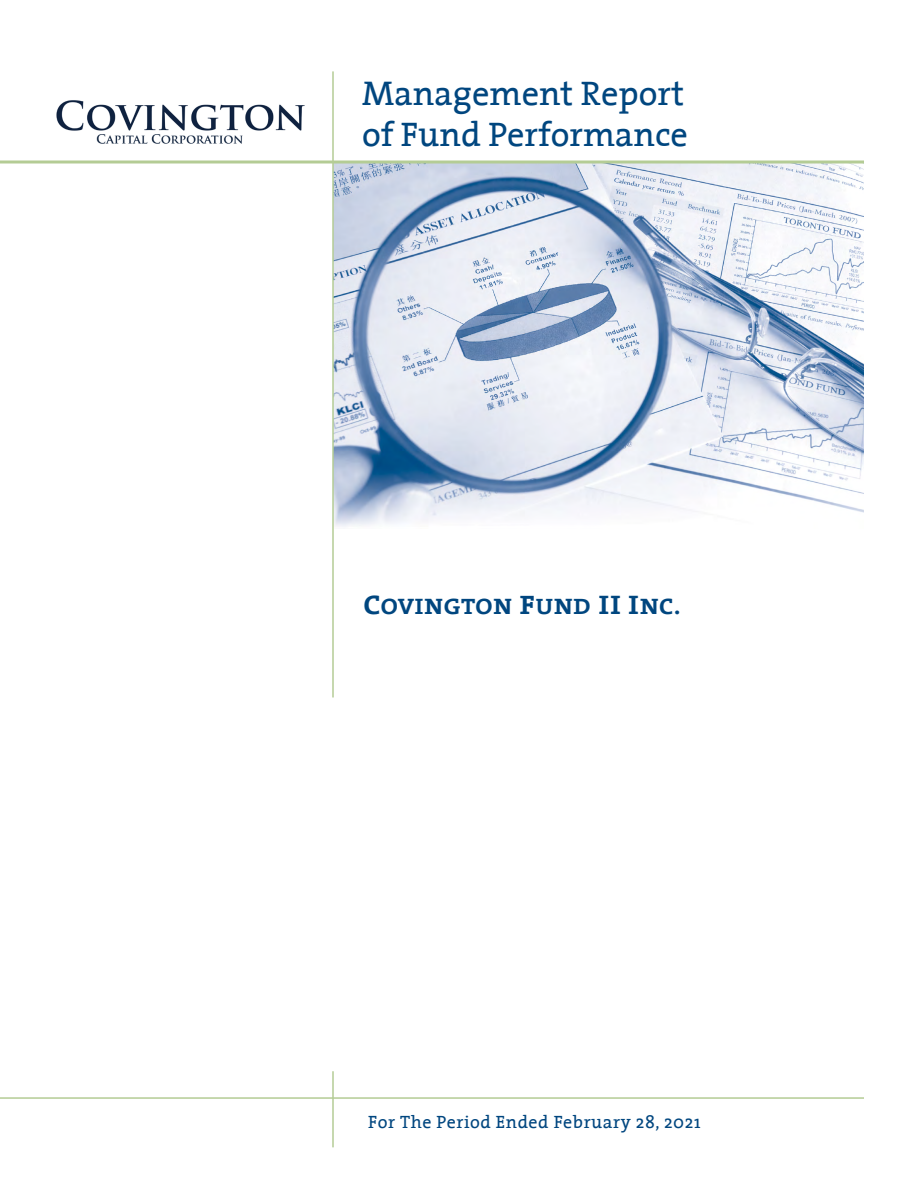
<style>
.page{position:relative;width:918px;height:1188px;background:#fff}
.page>*{position:absolute;margin:0;border:0;box-sizing:border-box;transform-origin:0 0}
.t1{font:34.5px/41.4px "The Serif";color:#00467f}
.t2{font:22.5px "The Serif Bold Caps";letter-spacing:.03em;color:#00467f;scale:1.08 1}
.t3{font:18px "The Serif";letter-spacing:.03em;color:#00467f}
.s1{font-size:27px}
</style>
<div class="page">
<img style="left:334px;top:164px;width:530px;height:363px">
<svg style="left:0;top:160px;width:864px;height:4px;fill:#b4cc9b"></svg>
<hr style="left:0;top:1097px;width:864px;height:2px;background:#b4cc95">
<hr style="left:332px;top:1071px;width:2px;height:76px;background:#b4cc95">
<hr style="left:332px;top:71px;width:2px;height:626px;background:#b4cc95">
<img style="left:56px;top:100px;width:249px;height:44px">
<p class="t1" style="left:362px;top:71px;width:327px">Management Report of Fund Performance</p>
<p class="t2" style="left:364px;top:588px;width:295px"><span class="s1">C</span>OVINGTON <span class="s1">F</span>UND <span class="s1">II I</span>NC.</p>
<p class="t3" style="left:368px;top:1107px;width:334px">For The Period Ended February 28, 2021</p>
</div>
